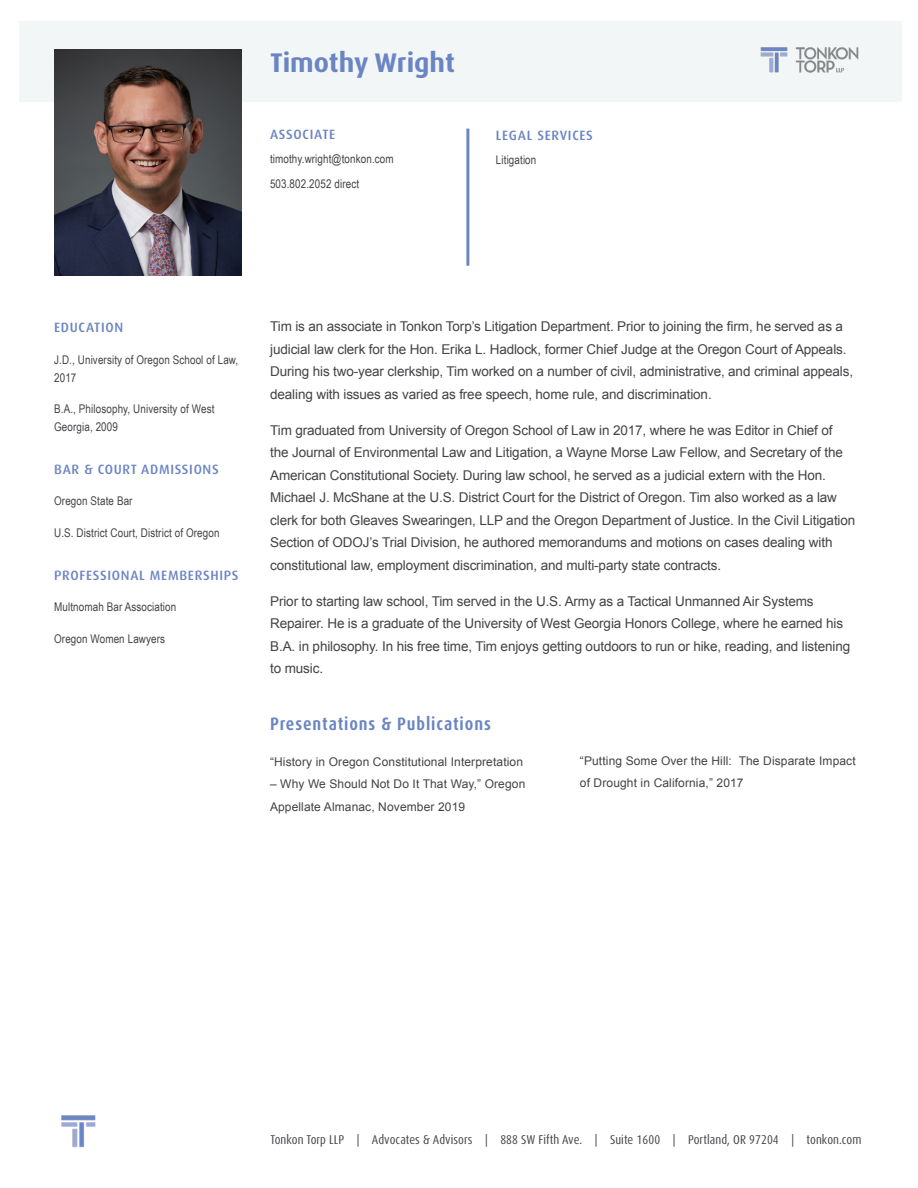
<style>
.page{position:relative;width:918px;height:1188px;background:#fff}
.page>*{position:absolute;margin:0;border:0;box-sizing:border-box;transform-origin:0 0}
.t1{font:700 27px "Dax OT";color:#6b85c3}
.t2{font:700 condensed 18px "Dax OT";letter-spacing:.05em;color:#6b85c3}
.t3{font:13.5px/22.5px "Arial";letter-spacing:-.01em;color:#434246}
.t4{font:500 13.5px "Dax OT";letter-spacing:.05em;color:#6b85c3}
.t5{font:condensed 12.75px "Dax OT";letter-spacing:.005em;color:#434246}
.t6{font:12px/18px "Arial Narrow";letter-spacing:.01em;color:#434246}
.t7{font:12px/22.5px "Arial";letter-spacing:.01em;color:#434246}
</style>
<div class="page">
<div style="left:19px;top:21px;width:883px;height:81px;background:#f3f6f7"></div>
<img style="left:760px;top:47px;width:99px;height:26px">
<hr style="left:466px;top:129px;width:3px;height:137px;background:#6b85c3">
<img style="left:54px;top:50px;width:188px;height:225px">
<img style="left:61px;top:1115px;width:35px;height:33px">
<p class="t1" style="left:270px;top:45px;width:186px">Timothy Wright</p>
<p class="t4" style="left:270px;top:126px;width:67px">ASSOCIATE</p>
<p class="t6" style="left:270px;top:150px;width:125px">timothy.wright@tonkon.com</p>
<p class="t6" style="left:270px;top:174px;width:91px">503.802.2052 direct</p>
<p class="t4" style="left:496px;top:126px;width:99px">LEGAL SERVICES</p>
<p class="t6" style="left:496px;top:151px;width:42px">Litigation</p>
<p class="t4" style="left:54px;top:319px;width:71px">EDUCATION</p>
<p class="t6" style="left:54px;top:350px;width:186px">J.D., University of Oregon School of Law,<br>2017</p>
<p class="t6" style="left:54px;top:399px;width:162px">B.A., Philosophy, University of West<br>Georgia, 2009</p>
<p class="t4" style="left:54px;top:461px;width:166px">BAR &amp; COURT ADMISSIONS</p>
<p class="t6" style="left:54px;top:492px;width:80px">Oregon State Bar</p>
<p class="t6" style="left:54px;top:523px;width:167px">U.S. District Court, District of Oregon</p>
<p class="t4" style="left:54px;top:566px;width:186px">PROFESSIONAL MEMBERSHIPS</p>
<p class="t6" style="left:54px;top:597px;width:124px">Multnomah Bar Association</p>
<p class="t6" style="left:54px;top:629px;width:112px">Oregon Women Lawyers</p>
<p class="t3" style="left:270px;top:315px;width:584px">Tim is an associate in Tonkon Torp’s Litigation Department. Prior to joining the firm, he served as a judicial law clerk for the Hon. Erika L. Hadlock, former Chief Judge at the Oregon Court of Appeals.<br>During his two-year clerkship, Tim worked on a number of civil, administrative, and criminal appeals, dealing with issues as varied as free speech, home rule, and discrimination.</p>
<p class="t3" style="left:270px;top:419px;width:587px">Tim graduated from University of Oregon School of Law in 2017, where he was Editor in Chief of<br>the Journal of Environmental Law and Litigation, a Wayne Morse Law Fellow, and Secretary of the American Constitutional Society. During law school, he served as a judicial extern with the Hon.<br>Michael J. McShane at the U.S. District Court for the District of Oregon. Tim also worked as a law clerk for both Gleaves Swearingen, LLP and the Oregon Department of Justice. In the Civil Litigation Section of ODOJ’s Trial Division, he authored memorandums and motions on cases dealing with constitutional law, employment discrimination, and multi-party state contracts.</p>
<p class="t3" style="left:270px;top:590px;width:582px">Prior to starting law school, Tim served in the U.S. Army as a Tactical Unmanned Air Systems Repairer. He is a graduate of the University of West Georgia Honors College, where he earned his B.A. in philosophy. In his free time, Tim enjoys getting outdoors to run or hike, reading, and listening to music.</p>
<p class="t2" style="left:270px;top:712px;width:222px">Presentations &amp; Publications</p>
<p class="t7" style="left:270px;top:750px;width:255px">“History in Oregon Constitutional Interpretation</p>
<p class="t7" style="left:270px;top:773px;width:257px">– Why We Should Not Do It That Way,” Oregon<br>Appellate Almanac, November 2019</p>
<p class="t7" style="left:580px;top:750px;width:277px">“Putting Some Over the Hill: The Disparate Impact of Drought in California,” 2017</p>
<p class="t5" style="left:270px;top:1131px;width:593px">Tonkon Torp LLP | Advocates &amp; Advisors | 888 SW Fifth Ave. | Suite 1600 | Portland, OR 97204 | tonkon.com</p>
</div>
